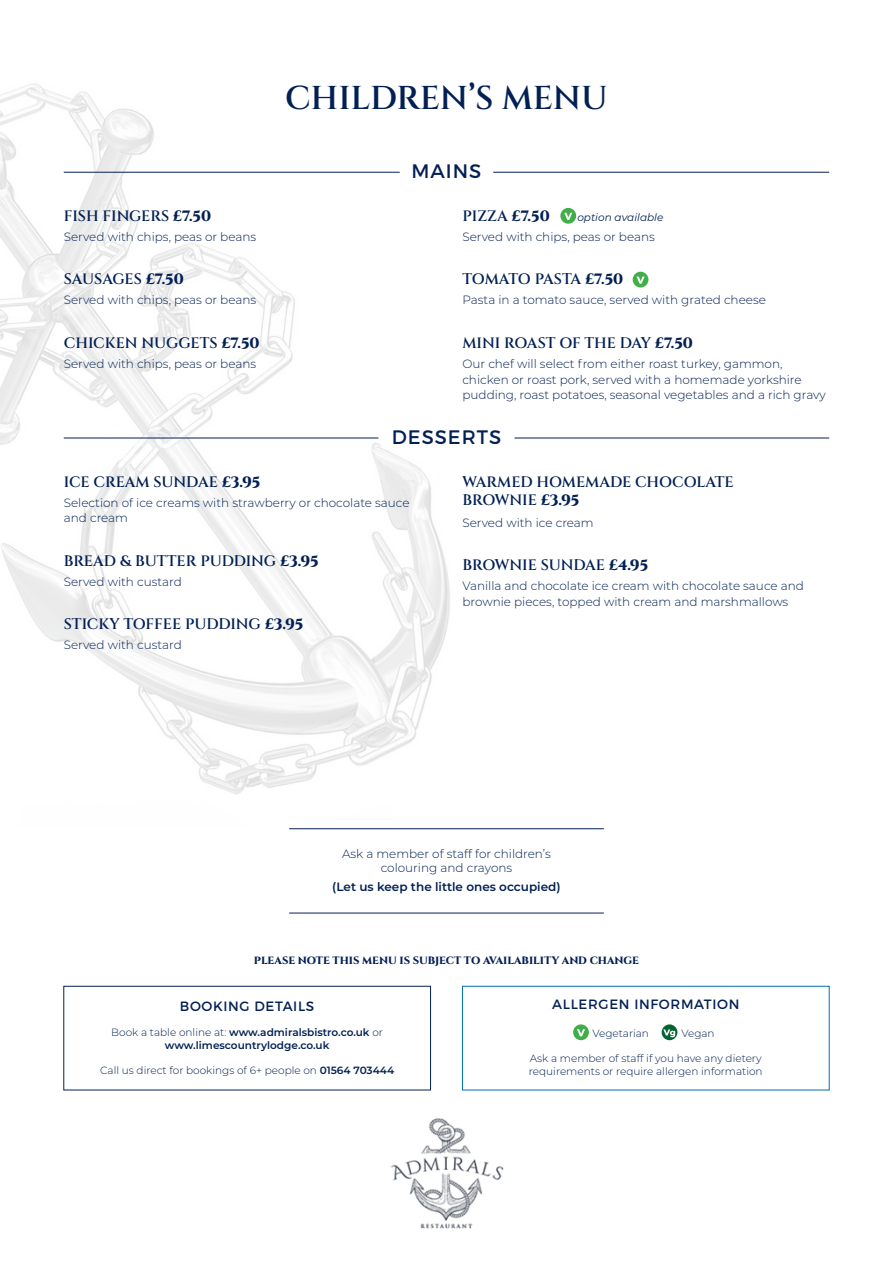
<style>
.page{position:relative;width:893px;height:1263px;background:#fff}
.page>*{position:absolute;margin:0;border:0;box-sizing:border-box;transform-origin:0 0}
.t1{font:600 33px "Cinzel";letter-spacing:-.005em;color:#032054}
.t2{font:19.5px "Montserrat";letter-spacing:.05em;color:#032054}
.t3{font:600 15px/18px "Cinzel";letter-spacing:-.005em;color:#032054}
.t4{font:13.5px "Montserrat";letter-spacing:.05em;color:#032054}
.t5{font:300 12px/15.8px "Montserrat";color:#032054}
.t6{font:600 12px "Montserrat";color:#032054}
.t7{font:300 10.5px "Montserrat";color:#032054}
.t8{font:600 10.5px "Montserrat";color:#032054}
.t9{font:800 10.5px "Cinzel";color:#032054}
.t10{font:italic 10.5px "Montserrat";color:#032054}
.s1{font-weight:800}
.s2{font-weight:300}
.s3{font-weight:600}
</style>
<div class="page">
<img style="left:0;top:83px;width:450px;height:711px">
<img style="left:391px;top:1118px;width:113px;height:111px">
<div style="left:63px;top:986px;width:368px;height:104px;border:1px solid #032054"></div>
<div style="left:462px;top:986px;width:368px;height:104px;border:1px solid #006fb2"></div>
<svg style="left:662px;top:1024px;width:15px;height:16px"></svg>
<svg style="left:663px;top:1029px;width:12px;height:8px"></svg>
<div style="left:573px;top:1024px;width:16px;height:16px;background:#40ae49;border-radius:50%"></div>
<svg style="left:577px;top:1029px;width:8px;height:7px"></svg>
<hr style="left:64px;top:172px;width:336px;height:1px;background:#032054">
<hr style="left:64px;top:438px;width:314px;height:1px;background:#032054">
<hr style="left:493px;top:172px;width:336px;height:1px;background:#032054">
<hr style="left:514px;top:438px;width:315px;height:1px;background:#032054">
<div style="left:633px;top:272px;width:15px;height:15px;background:#40ae49;border-radius:50%"></div>
<svg style="left:636px;top:276px;width:9px;height:8px"></svg>
<svg style="left:560px;top:208px;width:16px;height:16px"></svg>
<svg style="left:564px;top:213px;width:8px;height:7px"></svg>
<hr style="left:289px;top:828px;width:315px;height:1px;background:#032054">
<hr style="left:289px;top:913px;width:315px;height:1px;background:#032054">
<p class="t1" style="left:285px;top:77px;width:324px">CHILDREN’S MENU</p>
<p class="t3" style="left:64px;top:207px;width:149px">FISH FINGERS <span class="s1">£7.50</span></p>
<p class="t5" style="left:64px;top:228px;width:194px">Served with chips, peas or beans</p>
<p class="t3" style="left:64px;top:271px;width:122px">SAUSAGES <span class="s1">£7.50</span></p>
<p class="t5" style="left:64px;top:292px;width:194px">Served with chips, peas or beans</p>
<p class="t3" style="left:64px;top:334px;width:197px">CHICKEN NUGGETS <span class="s1">£7.50</span></p>
<p class="t5" style="left:64px;top:355px;width:194px">Served with chips, peas or beans</p>
<p class="t2" style="left:412px;top:159px;width:71px">MAINS</p>
<p class="t3" style="left:462px;top:207px;width:89px">PIZZA <span class="s1">£7.50</span></p>
<p class="t10" style="left:577px;top:210px;width:88px">option available</p>
<p class="t5" style="left:462px;top:228px;width:194px">Served with chips, peas or beans</p>
<p class="t3" style="left:462px;top:271px;width:162px">TOMATO PASTA <span class="s1">£7.50</span></p>
<p class="t5" style="left:462px;top:292px;width:305px">Pasta in a tomato sauce, served with grated cheese</p>
<p class="t3" style="left:462px;top:334px;width:232px">MINI ROAST OF THE DAY <span class="s1">£7.50</span></p>
<p class="t5" style="left:462px;top:355px;width:365px">Our chef will select from either roast turkey, gammon, chicken or roast pork, served with a homemade yorkshire pudding, roast potatoes, seasonal vegetables and a rich gravy</p>
<p class="t2" style="left:392px;top:425px;width:111px">DESSERTS</p>
<p class="t3" style="left:64px;top:473px;width:198px">ICE CREAM SUNDAE <span class="s1">£3.95</span></p>
<p class="t5" style="left:64px;top:494px;width:347px">Selection of ice creams with strawberry or chocolate sauce and cream</p>
<p class="t3" style="left:64px;top:552px;width:256px">BREAD &amp; BUTTER PUDDING <span class="s1">£3.95</span></p>
<p class="t5" style="left:64px;top:573px;width:120px">Served with custard</p>
<p class="t3" style="left:64px;top:616px;width:241px">STICKY TOFFEE PUDDING <span class="s1">£3.95</span></p>
<p class="t5" style="left:64px;top:637px;width:120px">Served with custard</p>
<p class="t3" style="left:462px;top:473px;width:273px">WARMED HOMEMADE CHOCOLATE<br>BROWNIE <span class="s1">£3.95</span></p>
<p class="t5" style="left:462px;top:514px;width:133px">Served with ice cream</p>
<p class="t3" style="left:462px;top:557px;width:187px">BROWNIE SUNDAE <span class="s1">£4.95</span></p>
<p class="t5" style="left:462px;top:578px;width:343px">Vanilla and chocolate ice cream with chocolate sauce and brownie pieces, topped with cream and marshmallows</p>
<p class="t5" style="left:342px;top:846px;width:210px;line-height:14.4px;text-align:center">Ask a member of staff for children’s colouring and crayons</p>
<p class="t6" style="left:332px;top:878px;width:230px">(Let us keep the little ones occupied)</p>
<p class="t9" style="left:254px;top:953px;width:387px">PLEASE NOTE THIS MENU IS SUBJECT TO AVAILABILITY AND CHANGE</p>
<p class="t4" style="left:552px;top:996px;width:189px">ALLERGEN INFORMATION</p>
<p class="t7" style="left:592px;top:1026px;width:58px">Vegetarian</p>
<p class="t7" style="left:681px;top:1026px;width:35px">Vegan</p>
<p class="t7" style="left:530px;top:1051px;width:233px">Ask a member of staff if you have any dietery</p>
<p class="t7" style="left:529px;top:1064px;width:235px">requirements or require allergen information</p>
<p class="t4" style="left:180px;top:998px;width:136px">BOOKING DETAILS</p>
<p class="t8" style="left:111px;top:1025px;width:273px"><span class="s2">Book a table online at:</span> www.admiralsbistro.co.uk <span class="s2">or</span></p>
<p class="t8" style="left:165px;top:1037px;width:166px">www.limescountrylodge.co.uk</p>
<p class="t7" style="left:100px;top:1063px;width:295px">Call us direct for bookings of 6+ people on <span class="s3">01564 703444</span></p>
</div>
